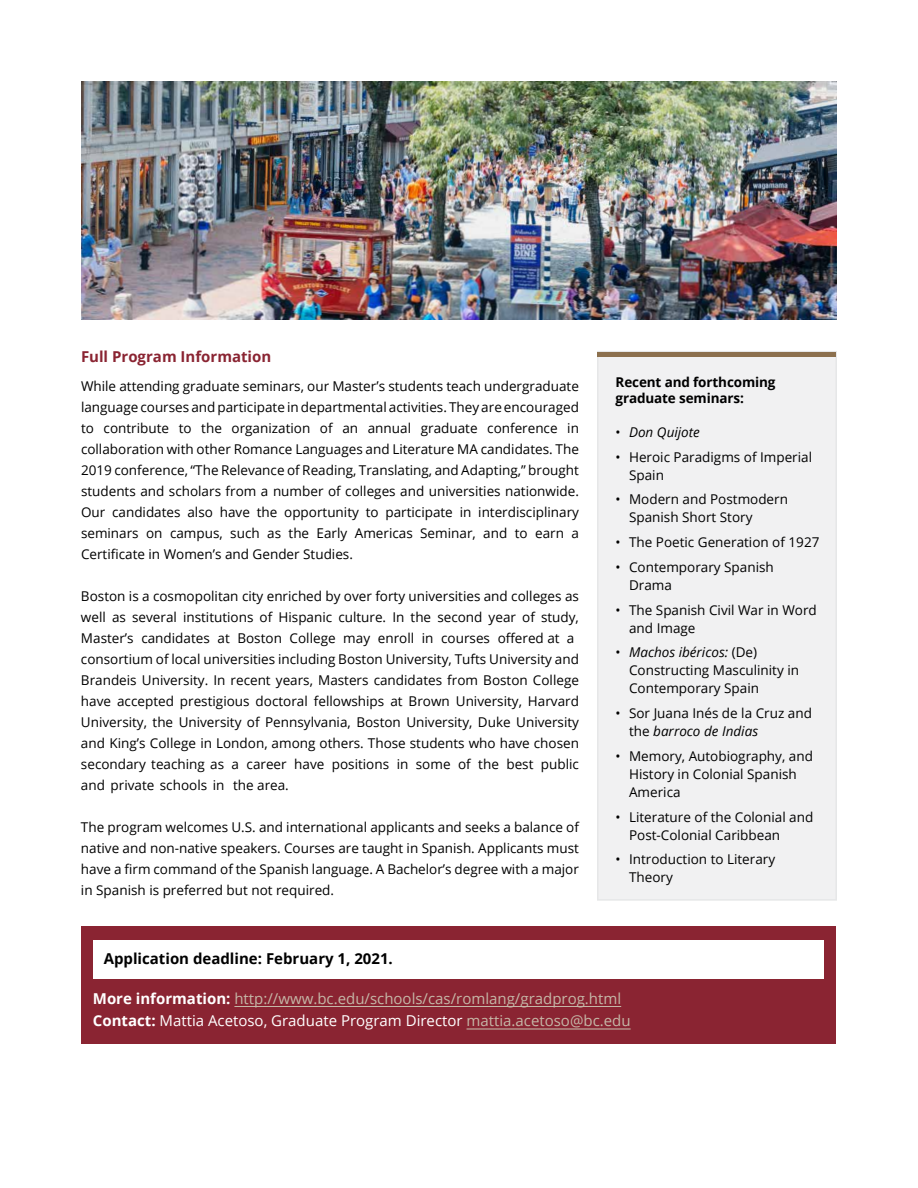
<style>
.page{position:relative;width:918px;height:1188px;background:#fff}
.page>*{position:absolute;margin:0;border:0;box-sizing:border-box;transform-origin:0 0}
.t1{font:15px/22.5px "Open Sans";color:#c5b7a7}
.t2{font:700 15px "Open Sans";color:#000}
.t3{font:700 15px "Open Sans";color:#8a2432}
.t4{font:13.5px/21px "Open Sans";color:#000}
.t5{font:700 13.5px/16.2px "Open Sans";letter-spacing:-.01em;color:#000}
.t6{font:italic 13.5px "Open Sans";color:#000}
.s1{font-style:normal}
.s2{font-style:italic}
.s3{font-weight:700;color:#fff}
.s4{color:#fff}
</style>
<div class="page">
<img style="left:82px;top:81px;width:754px;height:238px">
<div style="left:597px;top:351px;width:240px;height:550px;background:#f1f1f2;border:2px solid #e6e7e8"></div>
<div style="left:82px;top:927px;width:754px;height:117px;background:#8a2432"></div>
<hr style="left:467px;top:1029px;width:164px;height:1px;background:#c5b7a7">
<hr style="left:234px;top:1006px;width:387px;height:1px;background:#c5b7a7">
<div style="left:598px;top:352px;width:238px;height:5px;background:#8c704e"></div>
<div style="left:94px;top:940px;width:730px;height:39px;background:#fff"></div>
<p class="t3" style="left:81px;top:346px;width:192px">Full Program Information</p>
<p class="t4" style="left:81px;top:375px;width:500px;text-align:justify">While attending graduate seminars, our Master’s students teach undergraduate language courses and participate in departmental activities. They are encouraged to contribute to the organization of an annual graduate conference in collaboration with other Romance Languages and Literature MA candidates. The 2019 conference, “The Relevance of Reading, Translating, and Adapting,” brought students and scholars from a number of colleges and universities nationwide.<br>Our candidates also have the opportunity to participate in interdisciplinary seminars on campus, such as the Early Americas Seminar, and to earn a Certificate in Women’s and Gender Studies.</p>
<p class="t4" style="left:81px;top:585px;width:500px">Boston is a cosmopolitan city enriched by over forty universities and colleges as well as several institutions of Hispanic culture. In the second year of study, Master’s candidates at Boston College may enroll in courses offered at a consortium of local universities including Boston University, Tufts University and Brandeis University. In recent years, Masters candidates from Boston College have accepted prestigious doctoral fellowships at Brown University, Harvard University, the University of Pennsylvania, Boston University, Duke University and King’s College in London, among others. Those students who have chosen secondary teaching as a career have positions in some of the best public and private schools in the area.</p>
<p class="t4" style="left:81px;top:816px;width:499px;text-align:justify">The program welcomes U.S. and international applicants and seeks a balance of native and non-native speakers. Courses are taught in Spanish. Applicants must have a firm command of the Spanish language. A Bachelor’s degree with a major in Spanish is preferred but not required.</p>
<p class="t2" style="left:104px;top:948px;width:291px">Application deadline: February 1, 2021.</p>
<p class="t5" style="left:616px;top:373px;width:161px">Recent and forthcoming graduate seminars:</p>
<p class="t6" style="left:616px;top:423px;width:86px"><span class="s1">•</span> Don Quijote</p>
<p class="t4" style="left:629px;top:447px;width:185px;line-height:18px;text-indent:-14px">• Heroic Paradigms of Imperial<br>Spain</p>
<p class="t4" style="left:629px;top:490px;width:160px;line-height:18px;text-indent:-14px">• Modern and Postmodern<br>Spanish Short Story</p>
<p class="t4" style="left:616px;top:531px;width:205px">• The Poetic Generation of 1927</p>
<p class="t4" style="left:629px;top:558px;width:146px;line-height:18px;text-indent:-14px">• Contemporary Spanish<br>Drama</p>
<p class="t4" style="left:629px;top:600px;width:189px;line-height:18px;text-indent:-14px">• The Spanish Civil War in Word and Image</p>
<p class="t4" style="left:629px;top:643px;width:171px;line-height:18px;text-indent:-14px">• <span class="s2">Machos ibéricos:</span> (De)<br>Constructing Masculinity in<br>Contemporary Spain</p>
<p class="t4" style="left:629px;top:704px;width:184px;line-height:18px;text-indent:-14px">• Sor Juana Inés de la Cruz and the <span class="s2">barroco de Indias</span></p>
<p class="t4" style="left:629px;top:747px;width:185px;line-height:18px;text-indent:-14px">• Memory, Autobiography, and<br>History in Colonial Spanish<br>America</p>
<p class="t4" style="left:629px;top:807px;width:186px;line-height:18px;text-indent:-14px">• Literature of the Colonial and<br>Post-Colonial Caribbean</p>
<p class="t4" style="left:629px;top:850px;width:148px;line-height:18px;text-indent:-14px">• Introduction to Literary<br>Theory</p>
<p class="t1" style="left:93px;top:987px;width:539px"><span class="s3">More information:</span> http://www.bc.edu/schools/cas/romlang/gradprog.html<br><span class="s3">Contact:</span> <span class="s4">Mattia Acetoso, Graduate Program Director</span> mattia.acetoso@bc.edu</p>
</div>
